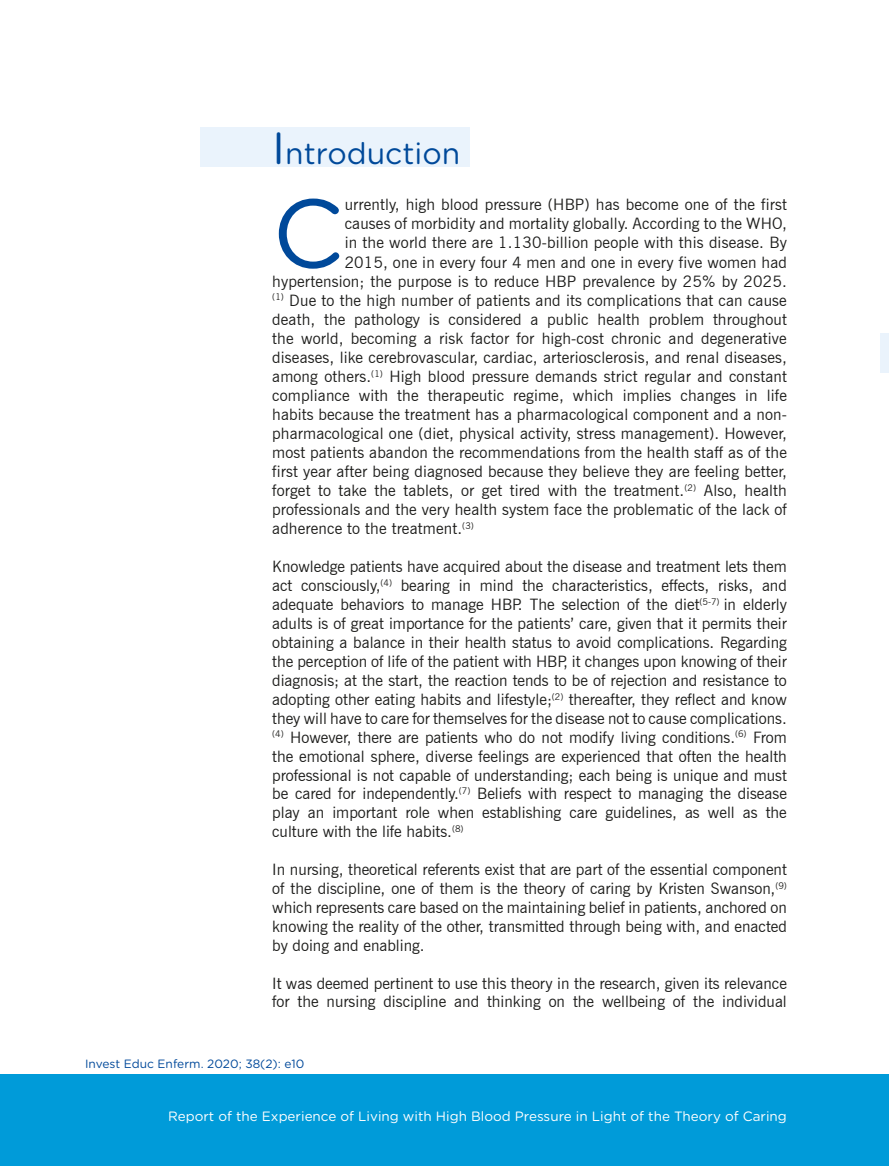
<style>
.page{position:relative;width:889px;height:1166px;background:#fff}
.page>*{position:absolute;margin:0;border:0;box-sizing:border-box;transform-origin:0 0}
.t1{font:96.75px "Gotham Rounded";color:#00499a}
.t2{font:30px "Gotham Rounded";color:#00499a}
.t3{font:15.75px/18.9px "News Gothic BT";letter-spacing:.01em;color:#1d1d1b;text-align:justify}
.t4{font:13.5px "Gotham Rounded";color:#fff}
.t5{font:12px "Gotham Rounded";color:#00499a}
.s1{font-size:45px}
</style>
<div class="page">
<div style="left:0;top:1074px;width:880px;height:91px;background:#009bd9"></div>
<div style="left:881px;top:1074px;width:8px;height:91px;background:#009bd9"></div>
<div style="left:200px;top:128px;width:270px;height:39px;background:#eaf3fc"></div>
<div style="left:880px;top:333px;width:9px;height:39px;background:#eaf3fc"></div>
<h2 class="t2" style="left:272px;top:132px;width:189px"><span class="s1">I</span>ntroduction</h2>
<h1 class="t1" style="left:272px;top:167px;width:73px">C</h1>
<p class="t3" style="left:345px;top:195px;width:444px">urrently, high blood pressure (HBP) has become one of the first</p>
<p class="t3" style="left:345px;top:214px;width:444px">causes of morbidity and mortality globally. According to the WHO,</p>
<p class="t3" style="left:345px;top:233px;width:444px">in the world there are 1.130-billion people with this disease. By</p>
<p class="t3" style="left:345px;top:252px;width:444px">2015, one in every four 4 men and one in every five women had</p>
<p class="t3" style="left:272px;top:271px;width:516px">hypertension; the purpose is to reduce HBP prevalence by 25% by 2025.</p>
<p class="t3" style="left:272px;top:290px;width:516px"><sup>(1)</sup> Due to the high number of patients and its complications that can cause</p>
<p class="t3" style="left:272px;top:309px;width:516px">death, the pathology is considered a public health problem throughout</p>
<p class="t3" style="left:272px;top:328px;width:516px">the world, becoming a risk factor for high-cost chronic and degenerative</p>
<p class="t3" style="left:272px;top:347px;width:516px">diseases, like cerebrovascular, cardiac, arteriosclerosis, and renal diseases,</p>
<p class="t3" style="left:272px;top:366px;width:516px">among others.<sup>(1)</sup> High blood pressure demands strict regular and constant</p>
<p class="t3" style="left:272px;top:386px;width:516px">compliance with the therapeutic regime, which implies changes in life</p>
<p class="t3" style="left:272px;top:405px;width:516px">habits because the treatment has a pharmacological component and a non-</p>
<p class="t3" style="left:272px;top:424px;width:516px">pharmacological one (diet, physical activity, stress management). However,</p>
<p class="t3" style="left:272px;top:443px;width:516px">most patients abandon the recommendations from the health staff as of the</p>
<p class="t3" style="left:272px;top:462px;width:516px">first year after being diagnosed because they believe they are feeling better,</p>
<p class="t3" style="left:272px;top:481px;width:516px">forget to take the tablets, or get tired with the treatment.<sup>(2)</sup> Also, health</p>
<p class="t3" style="left:272px;top:500px;width:516px">professionals and the very health system face the problematic of the lack of</p>
<p class="t3" style="left:272px;top:519px;width:203px">adherence to the treatment.<sup>(3)</sup></p>
<p class="t3" style="left:272px;top:557px;width:516px">Knowledge patients have acquired about the disease and treatment lets them act consciously,<sup>(4)</sup> bearing in mind the characteristics, effects, risks, and adequate behaviors to manage HBP. The selection of the diet<sup>(5-7)</sup> in elderly adults is of great importance for the patients’ care, given that it permits their obtaining a balance in their health status to avoid complications. Regarding the perception of life of the patient with HBP, it changes upon knowing of their diagnosis; at the start, the reaction tends to be of rejection and resistance to adopting other eating habits and lifestyle;<sup>(2)</sup> thereafter, they reflect and know they will have to care for themselves for the disease not to cause complications. <sup>(4)</sup> However, there are patients who do not modify living conditions.<sup>(6)</sup> From the emotional sphere, diverse feelings are experienced that often the health professional is not capable of understanding; each being is unique and must be cared for independently.<sup>(7)</sup> Beliefs with respect to managing the disease play an important role when establishing care guidelines, as well as the culture with the life habits.<sup>(8)</sup></p>
<p class="t3" style="left:272px;top:859px;width:516px">In nursing, theoretical referents exist that are part of the essential component of the discipline, one of them is the theory of caring by Kristen Swanson,<sup>(9) </sup>which represents care based on the maintaining belief in patients, anchored on knowing the reality of the other, transmitted through being with, and enacted by doing and enabling.</p>
<p class="t3" style="left:272px;top:973px;width:516px">It was deemed pertinent to use this theory in the research, given its relevance for the nursing discipline and thinking on the wellbeing of the individual</p>
<p class="t5" style="left:85px;top:1054px;width:221px">Invest Educ Enferm. 2020; 38(2): e10</p>
<p class="t4" style="left:168px;top:1106px;width:620px">Report of the Experience of Living with High Blood Pressure in Light of the Theory of Caring</p>
</div>
